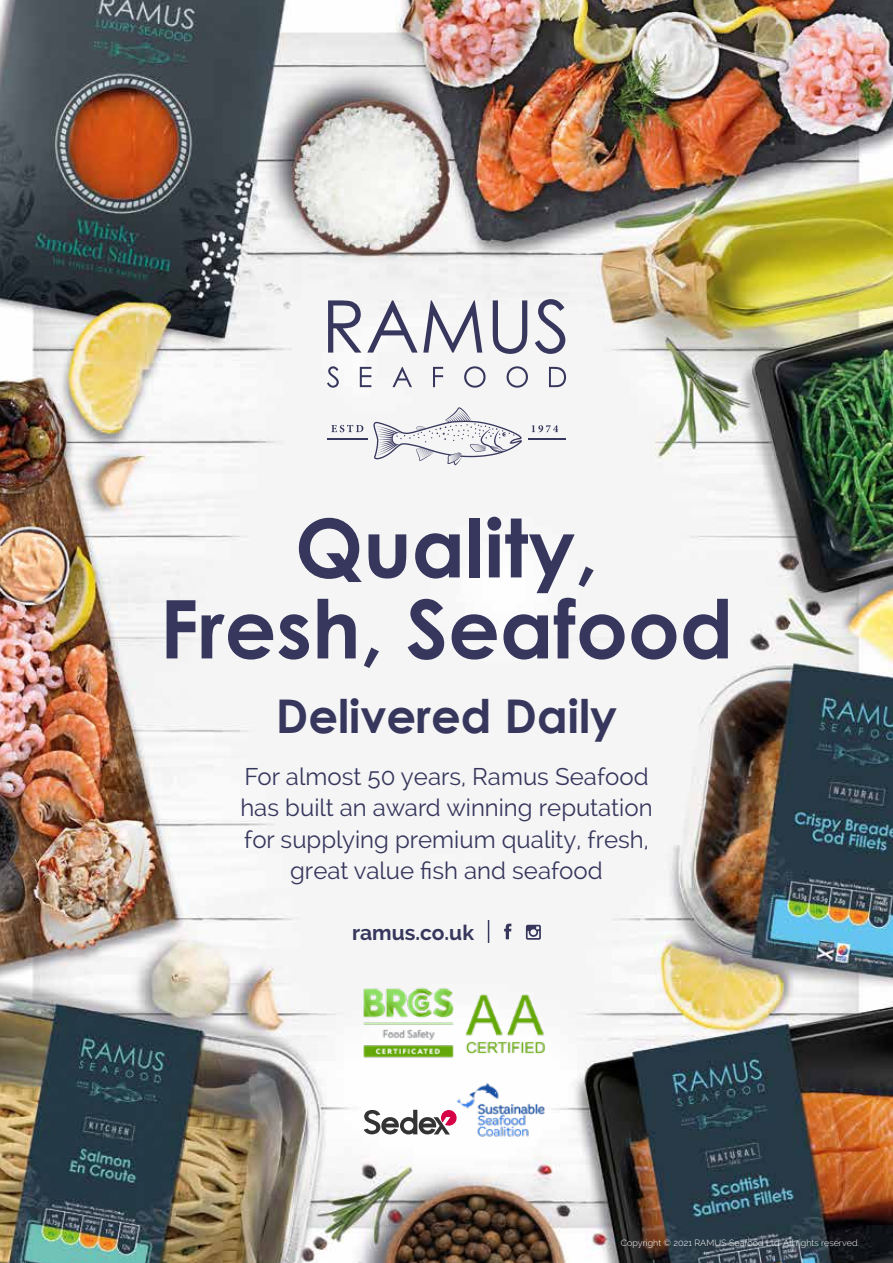
<style>
.page{position:relative;width:893px;height:1263px;background:#fff}
.page>*{position:absolute;margin:0;border:0;box-sizing:border-box;transform-origin:0 0}
.t1{font:700 81px/81px "Century Gothic";color:#37375e;text-align:center}
.t2{font:700 46.5px "Century Gothic";color:#37375e}
.t3{font:24px/31.5px "Raleway";color:#37375e;text-align:center}
.t4{font:700 21px "Raleway";color:#37375e}
.t5{font:300 9px "Raleway";color:#fff}
</style>
<div class="page">
<img style="left:0;top:0;width:893px;height:1263px">
<svg style="left:328px;top:300px;width:33px;height:53px"></svg>
<svg style="left:367px;top:300px;width:115px;height:53px"></svg>
<svg style="left:493px;top:300px;width:34px;height:54px"></svg>
<svg style="left:535px;top:299px;width:30px;height:55px"></svg>
<hr style="left:327px;top:438px;width:41px;height:2px;background:#37375e">
<hr style="left:528px;top:438px;width:38px;height:2px;background:#37375e">
<svg style="left:373px;top:407px;width:149px;height:58px"></svg>
<svg style="left:327px;top:366px;width:12px;height:22px"></svg>
<svg style="left:360px;top:367px;width:11px;height:20px"></svg>
<svg style="left:392px;top:367px;width:20px;height:20px"></svg>
<svg style="left:433px;top:367px;width:10px;height:20px"></svg>
<svg style="left:464px;top:366px;width:22px;height:22px"></svg>
<svg style="left:507px;top:366px;width:21px;height:22px"></svg>
<svg style="left:549px;top:367px;width:17px;height:20px"></svg>
<svg style="left:532px;top:425px;width:26px;height:7px"></svg>
<svg style="left:331px;top:425px;width:32px;height:7px"></svg>
<img style="left:456px;top:1080px;width:91px;height:60px">
<svg style="left:364px;top:1110px;width:93px;height:24px"></svg>
<img style="left:349px;top:979px;width:212px;height:86px">
<svg style="left:504px;top:924px;width:7px;height:15px"></svg>
<svg style="left:526px;top:925px;width:15px;height:15px"></svg>
<svg style="left:488px;top:920px;width:1px;height:23px"></svg>
<h1 class="t1" style="left:160px;top:506px;width:575px">Quality,<br>Fresh, Seafood</h1>
<h2 class="t2" style="left:276px;top:687px;width:343px">Delivered Daily</h2>
<p class="t3" style="left:240px;top:760px;width:414px">For almost 50 years, Ramus Seafood has built an award winning reputation for supplying premium quality, fresh, great value fish and seafood</p>
<p class="t4" style="left:352px;top:920px;width:123px">ramus.co.uk</p>
<p class="t5" style="left:621px;top:1238px;width:240px">Copyright © 2021 RAMUS Seafood Ltd. All rights reserved.</p>
</div>
